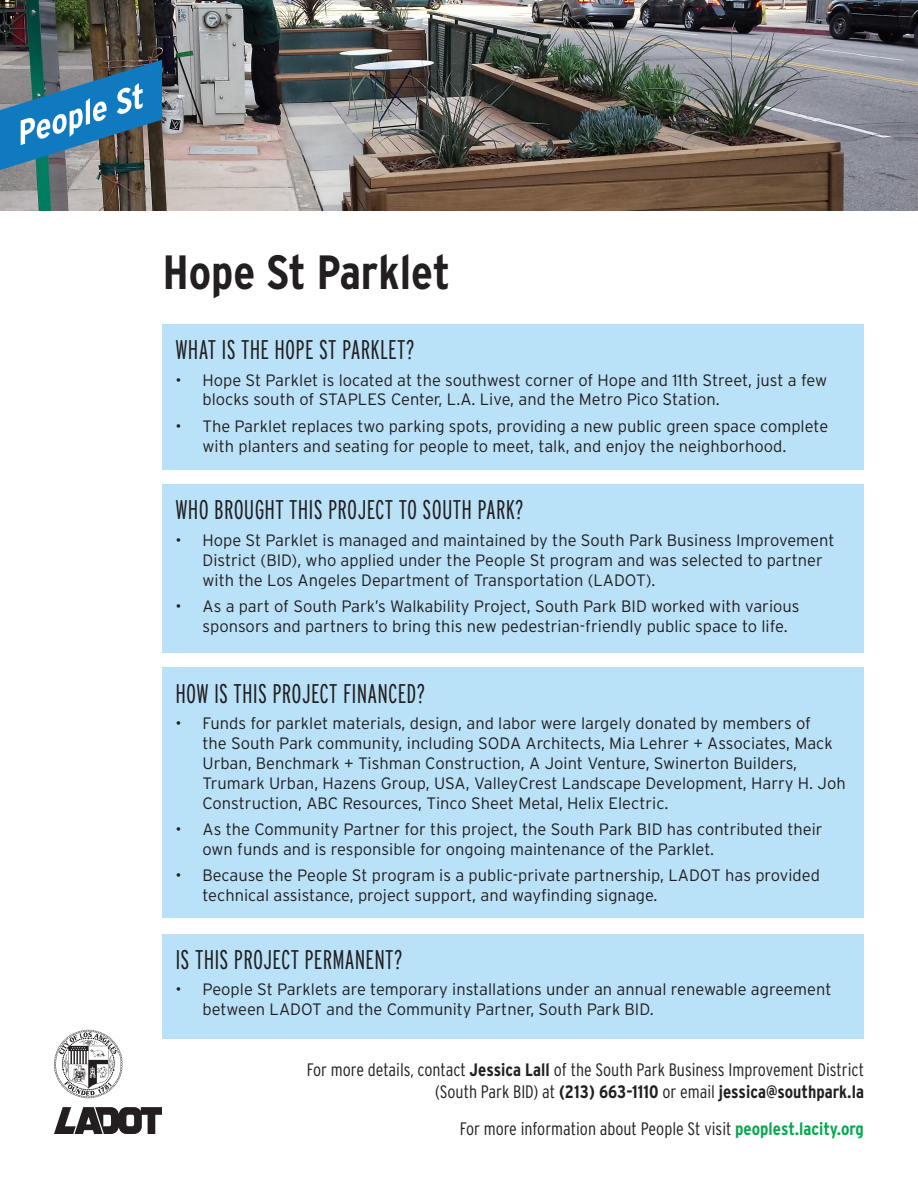
<style>
.page{position:relative;width:918px;height:1188px;background:#fff}
.page>*{position:absolute;margin:0;border:0;box-sizing:border-box;transform-origin:0 0}
.larger_bold{font:700 condensed 48px "Interstate";color:#231f20}
.larger_bold-2{font:300 extra-condensed 27px "Interstate";letter-spacing:.005em;color:#231f20}
.larger_bold-3{font:300 condensed 18px/21.6px "Interstate";color:#231f20;text-align:right}
.t1{font:300 16.5px/19.8px "Interstate";color:#231f20}
.s1{font-weight:700}
.s2{font-weight:700;color:#00a94e}
</style>
<div class="page">
<img style="left:0;top:0;width:918px;height:211px">
<svg style="left:54px;top:1107px;width:108px;height:27px"></svg>
<svg style="left:54px;top:1030px;width:69px;height:68px"></svg>
<div style="left:162px;top:324px;width:702px;height:145px;background:#b9e1f7"></div>
<div style="left:162px;top:484px;width:702px;height:169px;background:#b9e1f7"></div>
<div style="left:162px;top:668px;width:702px;height:250px;background:#b9e1f7"></div>
<svg style="left:0;top:60px;width:162px;height:110px;background:#4b7e9c"></svg>
<div style="left:162px;top:934px;width:702px;height:104px;background:#b9e1f7"></div>
<p class="larger_bold" style="left:163px;top:243px;width:289px">Hope St Parklet</p>
<p class="larger_bold-2" style="left:176px;top:333px;width:240px">WHAT IS THE HOPE ST PARKLET?</p>
<p class="t1" style="left:202px;top:370px;width:626px;text-indent:-27px">• Hope St Parklet is located at the southwest corner of Hope and 11th Street, just a few blocks south of STAPLES Center, L.A. Live, and the Metro Pico Station.</p>
<p class="t1" style="left:202px;top:416px;width:627px;text-indent:-27px">• The Parklet replaces two parking spots, providing a new public green space complete with planters and seating for people to meet, talk, and enjoy the neighborhood.</p>
<p class="larger_bold-2" style="left:176px;top:493px;width:350px">WHO BROUGHT THIS PROJECT TO SOUTH PARK?</p>
<p class="t1" style="left:202px;top:530px;width:634px;text-indent:-27px">• Hope St Parklet is managed and maintained by the South Park Business Improvement<br>District (BID), who applied under the People St program and was selected to partner with the Los Angeles Department of Transportation (LADOT).</p>
<p class="t1" style="left:202px;top:596px;width:599px;text-indent:-27px">• As a part of South Park’s Walkability Project, South Park BID worked with various sponsors and partners to bring this new pedestrian-friendly public space to life.</p>
<p class="larger_bold-2" style="left:176px;top:677px;width:251px">HOW IS THIS PROJECT FINANCED?</p>
<p class="t1" style="left:202px;top:714px;width:645px;text-indent:-27px">• Funds for parklet materials, design, and labor were largely donated by members of<br>the South Park community, including SODA Architects, Mia Lehrer + Associates, Mack Urban, Benchmark + Tishman Construction, A Joint Venture, Swinerton Builders, Trumark Urban, Hazens Group, USA, ValleyCrest Landscape Development, Harry H. Joh Construction, ABC Resources, Tinco Sheet Metal, Helix Electric.</p>
<p class="t1" style="left:202px;top:819px;width:622px;text-indent:-27px">• As the Community Partner for this project, the South Park BID has contributed their own funds and is responsible for ongoing maintenance of the Parklet.</p>
<p class="t1" style="left:202px;top:866px;width:619px;text-indent:-27px">• Because the People St program is a public-private partnership, LADOT has provided technical assistance, project support, and wayfinding signage.</p>
<p class="larger_bold-2" style="left:176px;top:943px;width:228px">IS THIS PROJECT PERMANENT?</p>
<p class="t1" style="left:202px;top:980px;width:631px;text-indent:-27px">• People St Parklets are temporary installations under an annual renewable agreement between LADOT and the Community Partner, South Park BID.</p>
<p class="larger_bold-3" style="left:307px;top:1059px;width:559px">For more details, contact <span class="s1">Jessica Lall</span> of the South Park Business Improvement District (South Park BID) at <span class="s1">(213) 663-1110</span> or email <span class="s1">jessica@southpark.la</span></p>
<p class="larger_bold-3" style="left:460px;top:1118px;width:406px">For more information about People St visit <span class="s2">peoplest.lacity.org</span></p>
</div>
